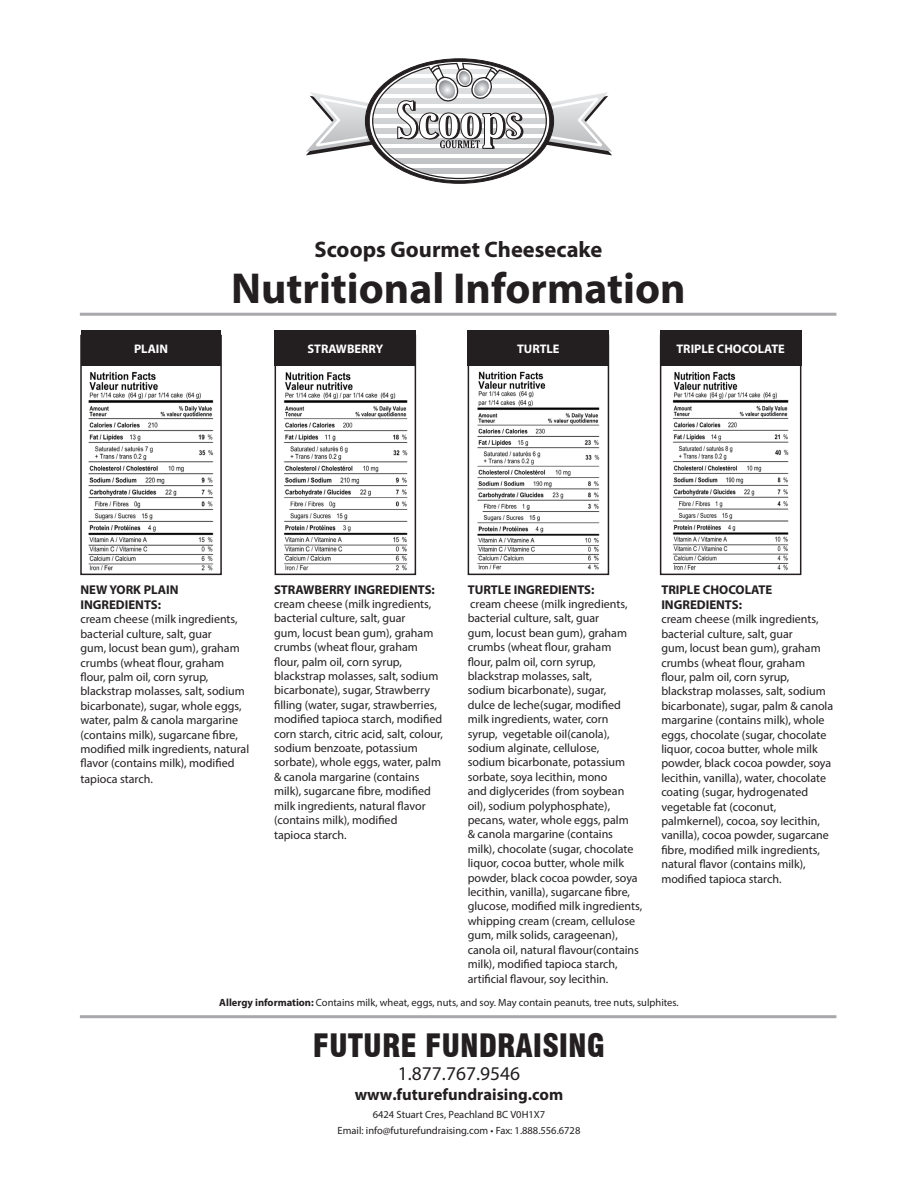
<style>
.page{position:relative;width:918px;height:1188px;background:#fff}
.page>*{position:absolute;margin:0;border:0;box-sizing:border-box;transform-origin:0 0}
.Subhead{font:700 43.5px "Myriad Pro";color:#231f20}
.Subhead-2{font:900 condensed 31.5px "Swiss 721 BT";color:#231f20}
.Subhead-3{font:700 22.5px "Myriad Pro";color:#231f20}
.Subhead-4{font:19.5px "Myriad Pro";color:#231f20}
.Subhead-5{font:700 16.5px "Myriad Pro";color:#231f20}
.t1{font:700 12.75px/15.3px "Myriad Pro";color:#231f20}
.t2{font:700 12.45px "Myriad Pro";color:#fff}
.t3{font:12px/14.4px "Myriad Pro";color:#231f20}
.Subhead-6{font:10.5px/16.4px "Myriad Pro";color:#231f20;text-align:center}
.s1{font-weight:700}
</style>
<div class="page">
<svg style="left:306px;top:62px;width:306px;height:118px"></svg>
<img style="left:672px;top:371px;width:117px;height:200px">
<div style="left:660px;top:335px;width:141px;height:240px;border:2px solid #231f20"></div>
<div style="left:660px;top:330px;width:141px;height:36px;background:#231f20"></div>
<img style="left:88px;top:371px;width:126px;height:200px">
<div style="left:80px;top:335px;width:142px;height:240px;border:2px solid #231f20"></div>
<div style="left:81px;top:330px;width:140px;height:36px;background:#231f20"></div>
<img style="left:284px;top:372px;width:124px;height:199px">
<div style="left:275px;top:335px;width:141px;height:240px;border:2px solid #231f20"></div>
<div style="left:275px;top:330px;width:141px;height:36px;background:#231f20"></div>
<img style="left:477px;top:371px;width:123px;height:199px">
<div style="left:468px;top:335px;width:141px;height:240px;border:2px solid #231f20"></div>
<div style="left:468px;top:330px;width:141px;height:36px;background:#231f20"></div>
<hr style="left:80px;top:313px;width:756px;height:3px;background:#a8a9ad">
<hr style="left:80px;top:1015px;width:756px;height:3px;background:#a8a9ad">
<p class="Subhead-3" style="left:314px;top:234px;width:289px">Scoops Gourmet Cheesecake</p>
<p class="Subhead" style="left:231px;top:260px;width:456px">Nutritional Information</p>
<p class="t2" style="left:307px;top:341px;width:77px">STRAWBERRY</p>
<p class="t2" style="left:517px;top:341px;width:44px">TURTLE</p>
<p class="t2" style="left:134px;top:341px;width:35px">PLAIN</p>
<p class="t2" style="left:676px;top:341px;width:110px">TRIPLE CHOCOLATE</p>
<p class="t1" style="left:80px;top:581px;width:100px">NEW YORK PLAIN<br>INGREDIENTS:</p>
<p class="t3" style="left:80px;top:612px;width:170px">cream cheese (milk ingredients, bacterial culture, salt, guar<br>gum, locust bean gum), graham crumbs (wheat flour, graham flour, palm oil, corn syrup, blackstrap molasses, salt, sodium bicarbonate), sugar, whole eggs, water, palm &amp; canola margarine (contains milk), sugarcane fibre, modified milk ingredients, natural flavor (contains milk), modified tapioca starch.</p>
<p class="t1" style="left:274px;top:581px;width:162px">STRAWBERRY INGREDIENTS:</p>
<p class="t3" style="left:274px;top:597px;width:170px">cream cheese (milk ingredients, bacterial culture, salt, guar<br>gum, locust bean gum), graham crumbs (wheat flour, graham flour, palm oil, corn syrup, blackstrap molasses, salt, sodium bicarbonate), sugar, Strawberry filling (water, sugar, strawberries, modified tapioca starch, modified corn starch, citric acid, salt, colour, sodium benzoate, potassium sorbate), whole eggs, water, palm &amp; canola margarine (contains milk), sugarcane fibre, modified milk ingredients, natural flavor (contains milk), modified<br>tapioca starch.</p>
<p class="t1" style="left:468px;top:581px;width:128px">TURTLE INGREDIENTS:</p>
<p class="t3" style="left:468px;top:597px;width:176px">cream cheese (milk ingredients, bacterial culture, salt, guar<br>gum, locust bean gum), graham crumbs (wheat flour, graham<br>flour, palm oil, corn syrup, blackstrap molasses, salt,<br>sodium bicarbonate), sugar,<br>dulce de leche(sugar, modified milk ingredients, water, corn<br>syrup, vegetable oil(canola), sodium alginate, cellulose,<br>sodium bicarbonate, potassium sorbate, soya lecithin, mono<br>and diglycerides (from soybean oil), sodium polyphosphate), pecans, water, whole eggs, palm<br>&amp; canola margarine (contains milk), chocolate (sugar, chocolate liquor, cocoa butter, whole milk powder, black cocoa powder, soya lecithin, vanilla), sugarcane fibre, glucose, modified milk ingredients, whipping cream (cream, cellulose gum, milk solids, carageenan), canola oil, natural flavour(contains milk), modified tapioca starch, artificial flavour, soy lecithin.</p>
<p class="t1" style="left:661px;top:581px;width:113px">TRIPLE CHOCOLATE<br>INGREDIENTS:</p>
<p class="t3" style="left:661px;top:612px;width:173px">cream cheese (milk ingredients, bacterial culture, salt, guar<br>gum, locust bean gum), graham crumbs (wheat flour, graham flour, palm oil, corn syrup, blackstrap molasses, salt, sodium bicarbonate), sugar, palm &amp; canola margarine (contains milk), whole eggs, chocolate (sugar, chocolate liquor, cocoa butter, whole milk powder, black cocoa powder, soya lecithin, vanilla), water, chocolate coating (sugar, hydrogenated vegetable fat (coconut, palmkernel), cocoa, soy lecithin, vanilla), cocoa powder, sugarcane fibre, modified milk ingredients, natural flavor (contains milk), modified tapioca starch.</p>
<p class="Subhead-6" style="left:219px;top:994px;width:461px"><span class="s1">Allergy information:</span> Contains milk, wheat, eggs, nuts, and soy. May contain peanuts, tree nuts, sulphites.</p>
<p class="Subhead-2" style="left:313px;top:1026px;width:294px">FUTURE FUNDRAISING</p>
<p class="Subhead-4" style="left:398px;top:1061px;width:124px">1.877.767.9546</p>
<p class="Subhead-5" style="left:355px;top:1083px;width:210px">www.futurefundraising.com</p>
<p class="Subhead-6" style="left:338px;top:1106px;width:244px">6424 Stuart Cres, Peachland BC V0H1X7<br>Email: info@futurefundraising.com • Fax: 1.888.556.6728</p>
</div>
